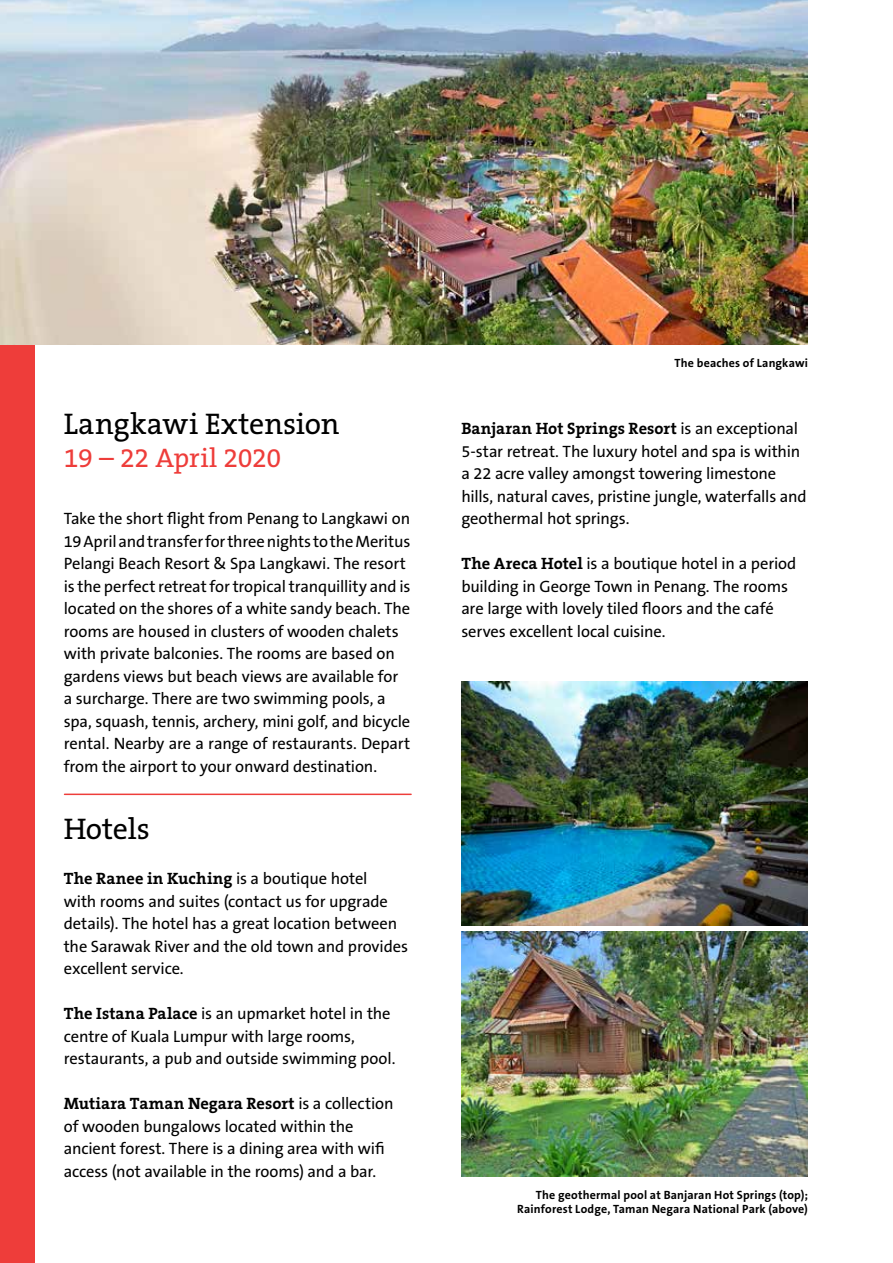
<style>
.page{position:relative;width:893px;height:1263px;background:#fff}
.page>*{position:absolute;margin:0;border:0;box-sizing:border-box;transform-origin:0 0}
.t1{font:30px "The Serif B5 Plain";letter-spacing:-.005em;color:#000}
.t2{font:27px "The Serif B5 Plain";letter-spacing:-.02em;color:#ee3d3a}
.t3{font:16.5px/22.5px "The Sans B5 Plain";letter-spacing:-.01em;color:#000}
.t4{font:700 16.5px "The Serif B7";color:#000}
.t5{font:700 12px/14.4px "The Sans B7";letter-spacing:.015em;color:#000;text-align:right}
.s1{font-family:"The Sans B5 Plain";font-weight:400}
.s2{font-family:"The Serif B7";font-weight:700}
</style>
<div class="page">
<div style="left:0;top:0;width:34px;height:1263px;background:#ee3d3a"></div>
<img style="left:0;top:0;width:808px;height:344px">
<hr style="left:65px;top:793px;width:346px;height:2px;background:#ee3d3a">
<img style="left:461px;top:681px;width:347px;height:245px">
<img style="left:461px;top:932px;width:347px;height:244px">
<h1 class="t1" style="left:64px;top:409px;width:277px">Langkawi Extension</h1>
<h2 class="t2" style="left:64px;top:443px;width:219px">19 – 22 April 2020</h2>
<p class="t3" style="left:64px;top:508px;width:348px">Take the short flight from Penang to Langkawi on 19 April and transfer for three nights to the Meritus Pelangi Beach Resort &amp; Spa Langkawi. The resort is the perfect retreat for tropical tranquillity and is located on the shores of a white sandy beach. The rooms are housed in clusters of wooden chalets with private balconies. The rooms are based on gardens views but beach views are available for a surcharge. There are two swimming pools, a spa, squash, tennis, archery, mini golf, and bicycle rental. Nearby are a range of restaurants. Depart from the airport to your onward destination.</p>
<h1 class="t1" style="left:64px;top:814px;width:88px">Hotels</h1>
<p class="t4" style="left:64px;top:870px;width:305px">The Ranee in Kuching <span class="s1">is a boutique hotel</span></p>
<p class="t3" style="left:64px;top:891px;width:346px">with rooms and suites (contact us for upgrade details). The hotel has a great location between the Sarawak River and the old town and provides excellent service.</p>
<p class="t3" style="left:64px;top:1003px;width:333px"><span class="s2">The Istana Palace</span> is an upmarket hotel in the centre of Kuala Lumpur with large rooms, restaurants, a pub and outside swimming pool.</p>
<p class="t4" style="left:64px;top:1095px;width:331px">Mutiara Taman Negara Resort <span class="s1">is a collection</span></p>
<p class="t3" style="left:64px;top:1116px;width:322px">of wooden bungalows located within the ancient forest. There is a dining area with wifi access (not available in the rooms) and a bar.</p>
<p class="t5" style="left:674px;top:356px;width:135px">The beaches of Langkawi</p>
<p class="t4" style="left:461px;top:420px;width:338px">Banjaran Hot Springs Resort <span class="s1">is an exceptional</span></p>
<p class="t3" style="left:461px;top:441px;width:347px">5-star retreat. The luxury hotel and spa is within a 22 acre valley amongst towering limestone hills, natural caves, pristine jungle, waterfalls and geothermal hot springs.</p>
<p class="t3" style="left:461px;top:553px;width:337px"><span class="s2">The Areca Hotel</span> is a boutique hotel in a period building in George Town in Penang. The rooms are large with lovely tiled floors and the café serves excellent local cuisine.</p>
<p class="t5" style="left:517px;top:1188px;width:292px">The geothermal pool at Banjaran Hot Springs (top);<br>Rainforest Lodge, Taman Negara National Park (above)</p>
</div>
